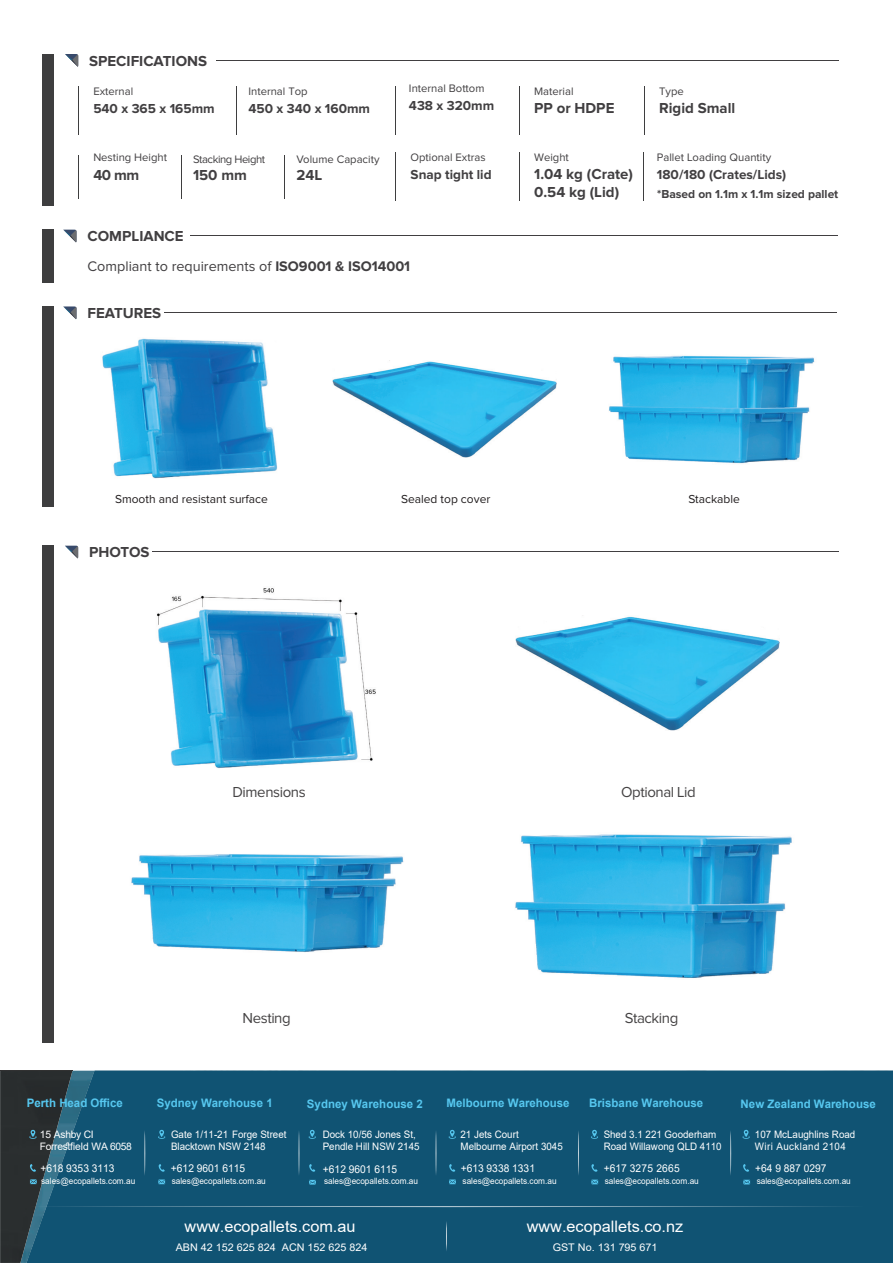
<style>
.page{position:relative;width:893px;height:1263px;background:#fff}
.page>*{position:absolute;margin:0;border:0;box-sizing:border-box;transform-origin:0 0}
.t1{font:15.9px "Arial";color:#fff}
.t2{font:700 15px/18px "Proxima Nova";color:#413f41}
.t3{font:15px "Proxima Nova";letter-spacing:-.03em;color:#444243}
.t4{font:14.4px "Proxima Nova";color:#413f41}
.t5{font:700 13.5px "Proxima Nova";color:#413f41}
.t6{font:12px "Proxima Nova";color:#211d1e}
.t7{font:700 12px "Proxima Nova";color:#413f41}
.t8{font:700 11.7px "Arial";color:#56c7ef}
.t9{font:11.25px "Proxima Nova";color:#413f41}
.t10{font:11.25px "Proxima Nova";letter-spacing:-.04em;color:#413f41}
.t11{font:10.8px "Arial";color:#fff;scale:.95 1}
.t12{font:10.8px "Arial";letter-spacing:.02em;color:#fff;scale:.95 1}
.t13{font:10.5px "Arial";color:#fff}
.t14{font:10.35px/11.7px "Arial";color:#fff;scale:.95 1}
.t15{font:10.35px/12.3px "Arial";letter-spacing:-.03em;color:#fff}
.t16{font:8.7px "Arial";color:#fff;scale:.95 1}
.s1{font-weight:700}
</style>
<div class="page">
<div style="left:42px;top:54px;width:12px;height:152px;background:#3e3e3f"></div>
<svg style="left:65px;top:54px;width:13px;height:13px"></svg>
<hr style="left:217px;top:60px;width:622px;height:1px;background:#413f41">
<hr style="left:78px;top:86px;width:1px;height:49px;background:#3e3e3f">
<hr style="left:236px;top:86px;width:1px;height:49px;background:#3e3e3f">
<hr style="left:395px;top:86px;width:1px;height:49px;background:#3e3e3f">
<hr style="left:519px;top:86px;width:1px;height:49px;background:#3e3e3f">
<hr style="left:181px;top:155px;width:1px;height:43px;background:#3e3e3f">
<hr style="left:284px;top:155px;width:1px;height:43px;background:#3e3e3f">
<hr style="left:644px;top:86px;width:1px;height:49px;background:#3e3e3f">
<hr style="left:78px;top:155px;width:1px;height:43px;background:#3e3e3f">
<hr style="left:395px;top:153px;width:1px;height:48px;background:#3e3e3f">
<hr style="left:519px;top:153px;width:1px;height:48px;background:#3e3e3f">
<hr style="left:643px;top:153px;width:1px;height:48px;background:#3e3e3f">
<img style="left:515px;top:616px;width:264px;height:114px">
<img style="left:131px;top:854px;width:273px;height:98px">
<img style="left:515px;top:834px;width:277px;height:144px">
<img style="left:157px;top:588px;width:219px;height:180px">
<div style="left:42px;top:546px;width:12px;height:497px;background:#3e3e3f"></div>
<svg style="left:65px;top:546px;width:13px;height:12px"></svg>
<hr style="left:152px;top:551px;width:687px;height:1px;background:#413f41">
<svg style="left:63px;top:230px;width:13px;height:12px"></svg>
<hr style="left:190px;top:235px;width:647px;height:1px;background:#413f41">
<svg style="left:63px;top:306px;width:13px;height:13px"></svg>
<hr style="left:165px;top:312px;width:672px;height:1px;background:#413f41">
<div style="left:42px;top:230px;width:12px;height:53px;background:#3e3e3f"></div>
<div style="left:42px;top:307px;width:12px;height:200px;background:#3e3e3f"></div>
<img style="left:609px;top:355px;width:206px;height:109px">
<img style="left:102px;top:338px;width:175px;height:141px">
<img style="left:333px;top:361px;width:223px;height:97px">
<div style="left:0;top:1071px;width:20px;height:192px;background:#2a2e2f"></div>
<img style="left:20px;top:1071px;width:7px;height:192px">
<div style="left:27px;top:1071px;width:866px;height:192px;background:#105373"></div>
<svg style="left:29px;top:1130px;width:8px;height:9px"></svg>
<svg style="left:30px;top:1164px;width:6px;height:8px"></svg>
<svg style="left:158px;top:1130px;width:7px;height:9px"></svg>
<svg style="left:159px;top:1164px;width:6px;height:8px"></svg>
<svg style="left:449px;top:1130px;width:7px;height:9px"></svg>
<svg style="left:449px;top:1164px;width:6px;height:8px"></svg>
<svg style="left:591px;top:1130px;width:7px;height:9px"></svg>
<svg style="left:591px;top:1164px;width:6px;height:8px"></svg>
<svg style="left:742px;top:1130px;width:8px;height:9px"></svg>
<svg style="left:743px;top:1164px;width:6px;height:8px"></svg>
<svg style="left:309px;top:1130px;width:7px;height:9px"></svg>
<svg style="left:309px;top:1164px;width:6px;height:8px"></svg>
<svg style="left:30px;top:1179px;width:7px;height:5px"></svg>
<svg style="left:158px;top:1179px;width:7px;height:5px"></svg>
<svg style="left:449px;top:1179px;width:7px;height:5px"></svg>
<svg style="left:591px;top:1179px;width:7px;height:5px"></svg>
<svg style="left:743px;top:1180px;width:7px;height:4px"></svg>
<svg style="left:309px;top:1180px;width:7px;height:4px"></svg>
<svg style="left:27px;top:1206px;width:840px;height:1px"></svg>
<svg style="left:144px;top:1130px;width:1px;height:46px"></svg>
<svg style="left:446px;top:1221px;width:1px;height:30px"></svg>
<svg style="left:299px;top:1130px;width:1px;height:46px"></svg>
<svg style="left:436px;top:1130px;width:1px;height:46px"></svg>
<svg style="left:578px;top:1130px;width:1px;height:46px"></svg>
<svg style="left:730px;top:1130px;width:1px;height:46px"></svg>
<h2 class="t2" style="left:89px;top:52px;width:119px">SPECIFICATIONS</h2>
<p class="t9" style="left:93px;top:86px;width:41px">External</p>
<h3 class="t5" style="left:93px;top:100px;width:123px">540 x 365 x 165mm</h3>
<p class="t9" style="left:248px;top:86px;width:61px">Internal Top</p>
<h3 class="t5" style="left:248px;top:100px;width:123px">450 x 340 x 160mm</h3>
<p class="t9" style="left:409px;top:83px;width:77px">Internal Bottom</p>
<h3 class="t5" style="left:409px;top:97px;width:87px">438 x 320mm</h3>
<p class="t9" style="left:534px;top:86px;width:41px">Material</p>
<h2 class="t2" style="left:534px;top:99px;width:82px">PP or HDPE</h2>
<p class="t9" style="left:659px;top:86px;width:26px">Type</p>
<h2 class="t2" style="left:659px;top:99px;width:78px">Rigid Small</h2>
<p class="t9" style="left:93px;top:153px;width:75px">Nesting Height</p>
<h2 class="t2" style="left:93px;top:167px;width:47px">40 mm</h2>
<p class="t10" style="left:193px;top:154px;width:74px">Stacking Height</p>
<h2 class="t2" style="left:193px;top:167px;width:55px">150 mm</h2>
<p class="t9" style="left:296px;top:154px;width:85px">Volume Capacity</p>
<h2 class="t2" style="left:296px;top:167px;width:27px">24L</h2>
<p class="t9" style="left:411px;top:153px;width:76px">Optional Extras</p>
<p class="t9" style="left:534px;top:153px;width:36px">Weight</p>
<h2 class="t2" style="left:534px;top:165px;width:100px">1.04 kg (Crate)<br>0.54 kg (Lid)</h2>
<h3 class="t5" style="left:657px;top:166px;width:131px">180/180 (Crates/Lids)</h3>
<p class="t9" style="left:657px;top:153px;width:116px">Pallet Loading Quantity</p>
<h3 class="t5" style="left:411px;top:166px;width:83px">Snap tight lid</h3>
<p class="t7" style="left:657px;top:187px;width:183px">*Based on 1.1m x 1.1m sized pallet</p>
<h2 class="t2" style="left:88px;top:227px;width:98px">COMPLIANCE</h2>
<h3 class="t4" style="left:88px;top:259px;width:324px">Compliant to requirements of <span class="s1">ISO9001 &amp; ISO14001</span></h3>
<h2 class="t2" style="left:88px;top:304px;width:75px">FEATURES</h2>
<p class="t6" style="left:115px;top:494px;width:154px">Smooth and resistant surface</p>
<p class="t6" style="left:401px;top:494px;width:91px">Sealed top cover</p>
<p class="t6" style="left:688px;top:494px;width:53px">Stackable</p>
<h2 class="t2" style="left:89px;top:543px;width:62px">PHOTOS</h2>
<h2 class="t3" style="left:233px;top:785px;width:75px">Dimensions</h2>
<h2 class="t3" style="left:621px;top:785px;width:76px">Optional Lid</h2>
<h2 class="t3" style="left:243px;top:1011px;width:50px">Nesting</h2>
<h2 class="t3" style="left:625px;top:1011px;width:55px">Stacking</h2>
<p class="t8" style="left:27px;top:1094px;width:97px">Perth Head Office</p>
<p class="t15" style="left:40px;top:1128px;width:94px">15 Ashby CI<br>Forrestfield WA 6058</p>
<p class="t11" style="left:40px;top:1161px;width:80px">+618 9353 3113</p>
<p class="t16" style="left:41px;top:1175px;width:101px">sales@ecopallets.com.au</p>
<p class="t8" style="left:157px;top:1094px;width:117px">Sydney Warehouse 1</p>
<p class="t14" style="left:171px;top:1128px;width:123px">Gate 1/11-21 Forge Street<br>Blacktown NSW 2148</p>
<p class="t11" style="left:171px;top:1160px;width:80px">+612 9601 6115</p>
<p class="t11" style="left:461px;top:1160px;width:80px">+613 9338 1331</p>
<p class="t8" style="left:447px;top:1094px;width:125px">Melbourne Warehouse</p>
<p class="t14" style="left:460px;top:1128px;width:109px">21 Jets Court<br>Melbourne Airport 3045</p>
<p class="t8" style="left:307px;top:1095px;width:117px">Sydney Warehouse 2</p>
<p class="t14" style="left:323px;top:1129px;width:103px">Dock 10/56 Jones St,<br>Pendle Hill NSW 2145</p>
<p class="t11" style="left:323px;top:1161px;width:80px">+612 9601 6115</p>
<p class="t8" style="left:589px;top:1095px;width:116px">Brisbane Warehouse</p>
<p class="t14" style="left:604px;top:1128px;width:126px">Shed 3.1 221 Gooderham<br>Road Willawong QLD 4110</p>
<p class="t12" style="left:604px;top:1161px;width:81px">+617 3275 2665</p>
<p class="t8" style="left:741px;top:1095px;width:137px">New Zealand Warehouse</p>
<p class="t14" style="left:755px;top:1128px;width:107px">107 McLaughlins Road<br>Wiri Auckland 2104</p>
<p class="t11" style="left:755px;top:1161px;width:77px">+64 9 887 0297</p>
<p class="t16" style="left:172px;top:1175px;width:101px">sales@ecopallets.com.au</p>
<p class="t16" style="left:324px;top:1175px;width:101px">sales@ecopallets.com.au</p>
<p class="t16" style="left:463px;top:1175px;width:101px">sales@ecopallets.com.au</p>
<p class="t16" style="left:605px;top:1175px;width:101px">sales@ecopallets.com.au</p>
<p class="t16" style="left:757px;top:1175px;width:101px">sales@ecopallets.com.au</p>
<h1 class="t1" style="left:185px;top:1215px;width:172px">www.ecopallets.com.au</h1>
<h1 class="t1" style="left:527px;top:1215px;width:158px">www.ecopallets.co.nz</h1>
<p class="t13" style="left:176px;top:1239px;width:193px">ABN 42 152 625 824 ACN 152 625 824</p>
<p class="t13" style="left:553px;top:1239px;width:106px">GST No. 131 795 671</p>
</div>
